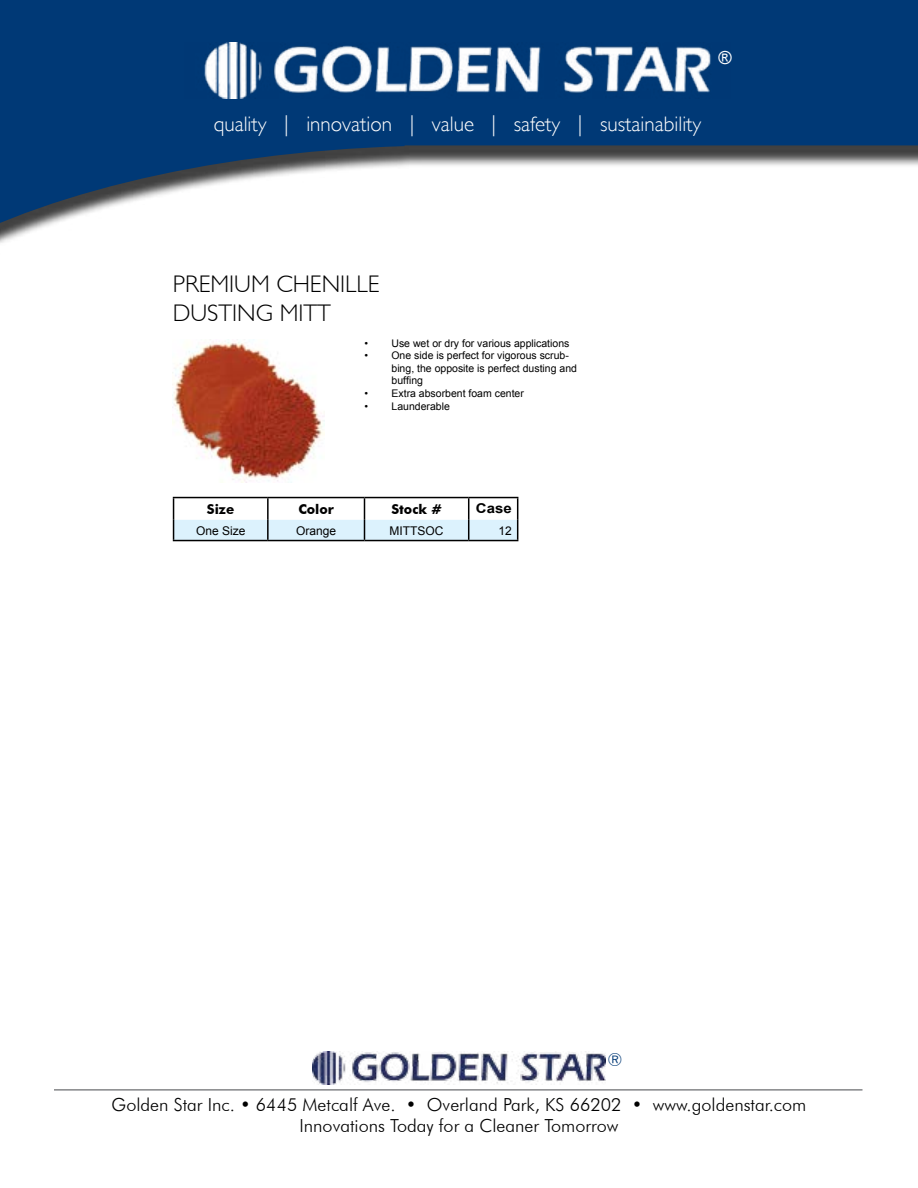
<style>
.page{position:relative;width:918px;height:1188px;background:#fff}
.page>*{position:absolute;margin:0;border:0;box-sizing:border-box;transform-origin:0 0}
.t1{font:300 24px/28.8px "Gill Sans";color:#000}
.t2{font:300 21px "Gill Sans";color:#fff}
.t3{font:300 18px/21.6px "Futura BT";color:#000;text-align:center}
.t4{font:18px "Arial";color:#fff}
.t5{font:300 18px "Futura BT";color:#003976}
.t6{font:700 13.5px "Futura BT";color:#000}
.t7{font:700 13.5px "Arial";color:#000;scale:1.11 1}
.t8{font:12px "Arial";color:#000}
.t9{font:10.5px/12.6px "Arial";color:#000}
</style>
<div class="page">
<svg style="left:0;top:0;width:918px;height:243px;fill:#003976"></svg>
<img style="left:184px;top:42px;width:547px;height:56px">
<hr style="left:54px;top:1089px;width:808px;height:2px;background:#848688">
<img style="left:312px;top:1052px;width:294px;height:32px">
<img style="left:173px;top:339px;width:152px;height:144px">
<hr style="left:173px;top:497px;width:95px;height:1px;background:#000">
<hr style="left:268px;top:497px;width:96px;height:1px;background:#000">
<hr style="left:364px;top:497px;width:105px;height:1px;background:#000">
<hr style="left:469px;top:497px;width:49px;height:1px;background:#000">
<svg style="left:173px;top:498px;width:345px;height:43px"></svg>
<h3 class="t4" style="left:719px;top:45px;width:15px">®</h3>
<h2 class="t2" style="left:214px;top:112px;width:489px">quality | innovation | value | safety | sustainability</h2>
<h1 class="t1" style="left:173px;top:270px;width:208px">Premium Chenille<br>Dusting Mitt</h1>
<p class="t9" style="left:364px;top:337px;width:206px">• Use wet or dry for various applications</p>
<p class="t9" style="left:391px;top:349px;width:187px;text-indent:-27px">• One side is perfect for vigorous scrub&shy;bing, the opposite is perfect dusting and buffing</p>
<p class="t9" style="left:364px;top:387px;width:161px">• Extra absorbent foam center</p>
<p class="t9" style="left:364px;top:400px;width:87px">• Launderable</p>
<p class="t6" style="left:207px;top:501px;width:29px">Size</p>
<p class="t6" style="left:298px;top:501px;width:37px">Color</p>
<p class="t6" style="left:391px;top:501px;width:52px">Stock #</p>
<p class="t7" style="left:476px;top:500px;width:34px">Case</p>
<p class="t8" style="left:196px;top:522px;width:51px">One Size</p>
<p class="t8" style="left:296px;top:522px;width:42px">Orange</p>
<p class="t8" style="left:390px;top:522px;width:55px">MITTSOC</p>
<p class="t8" style="left:498px;top:522px;width:15px">12</p>
<h3 class="t5" style="left:608px;top:1048px;width:16px">®</h3>
<h3 class="t3" style="left:112px;top:1093px;width:696px">Golden Star Inc. • 6445 Metcalf Ave. • Overland Park, KS 66202 • www.goldenstar.com<br>Innovations Today for a Cleaner Tomorrow</h3>
</div>
